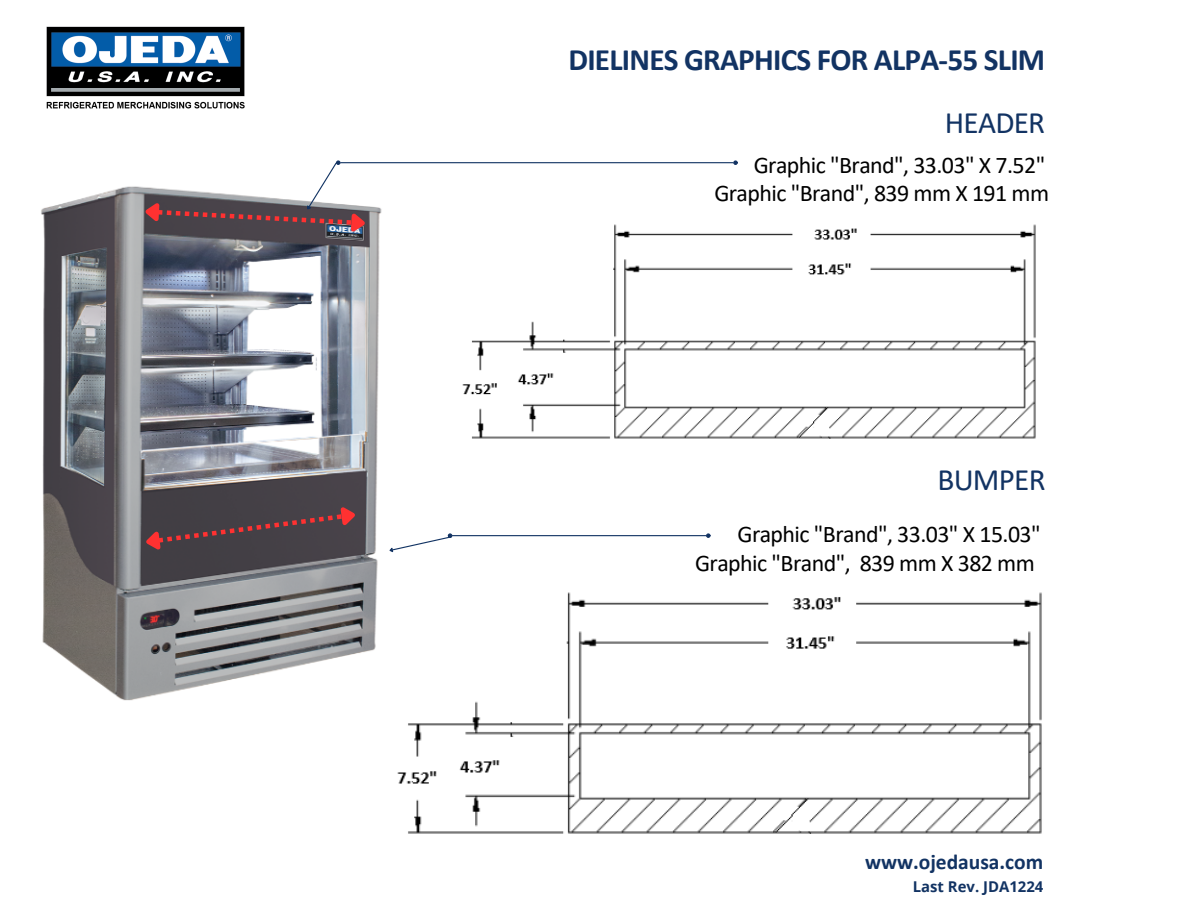
<style>
.page{position:relative;width:1188px;height:918px;background:#fff}
.page>*{position:absolute;margin:0;border:0;box-sizing:border-box;transform-origin:0 0}
.t1{font:700 31.2px "Calibri";letter-spacing:-.025em;color:#123363}
.t2{font:31.2px "Calibri";letter-spacing:-.025em;color:#123363}
.t3{font:23.85px "Calibri";letter-spacing:-.025em;color:#000}
.t4{font:700 21.45px "Calibri";color:#123363}
.t5{font:700 14.85px "Open Sans";color:#123363}
</style>
<div class="page">
<img style="left:46px;top:26px;width:199px;height:83px">
<img style="left:41px;top:186px;width:341px;height:515px">
<svg style="left:139px;top:501px;width:223px;height:57px;background:#4f3f45"></svg>
<hr style="left:340px;top:162px;width:394px;height:1px;background:#123363">
<svg style="left:733px;top:160px;width:5px;height:5px"></svg>
<svg style="left:139px;top:160px;width:232px;height:79px"></svg>
<hr style="left:452px;top:535px;width:254px;height:1px;background:#123363">
<svg style="left:706px;top:533px;width:5px;height:5px"></svg>
<svg style="left:389px;top:533px;width:64px;height:20px"></svg>
<img style="left:462px;top:224px;width:574px;height:215px">
<img style="left:381px;top:576px;width:661px;height:258px">
<p class="t1" style="left:568px;top:47px;width:478px">DIELINES GRAPHICS FOR ALPA-55 SLIM</p>
<p class="t2" style="left:945px;top:110px;width:102px">HEADER</p>
<h1 class="t3" style="left:754px;top:155px;width:293px">Graphic "Brand", 33.03" X 7.52"</h1>
<p class="t3" style="left:714px;top:183px;width:336px">Graphic "Brand", 839 mm X 191 mm</p>
<p class="t2" style="left:937px;top:467px;width:110px">BUMPER</p>
<h2 class="t3" style="left:737px;top:524px;width:305px">Graphic "Brand", 33.03" X 15.03"</h2>
<h3 class="t3" style="left:695px;top:553px;width:341px">Graphic "Brand", 839 mm X 382 mm</h3>
<p class="t4" style="left:865px;top:853px;width:180px">www.ojedausa.com</p>
<p class="t5" style="left:913px;top:876px;width:132px">Last Rev. JDA1224</p>
</div>
